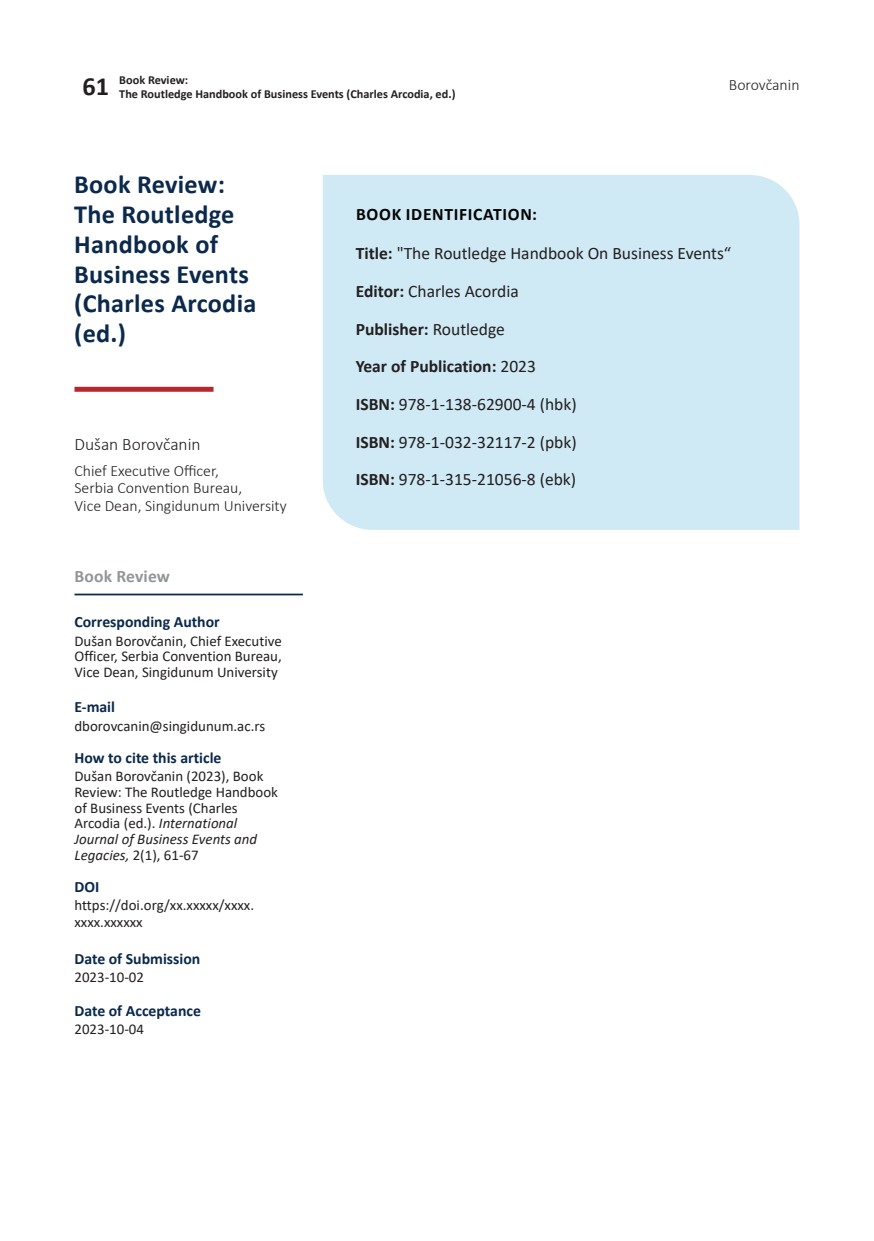
<style>
.page{position:relative;width:874px;height:1241px;background:#fff}
.page>*{position:absolute;margin:0;border:0;box-sizing:border-box;transform-origin:0 0}
.t1{font:700 26.25px/29.8px "Calibri";letter-spacing:.01em;color:#0b294b}
.t2{font:17.5px/37.6px "Calibri";color:#231f20}
.t3{font:700 17.5px "Calibri";letter-spacing:.04em;color:#040503}
.t4{font:300 17.5px "Calibri";color:#231f20}
.t5{font:700 17.5px "Calibri";letter-spacing:.01em;color:#939598}
.t6{font:300 15.75px/17.5px "Calibri";color:#231f20}
.t7{font:700 15.75px "Calibri";color:#0a294b}
.t8{font:14.88px/15.8px "Calibri";color:#231f20}
.t9{font:700 12.25px/14px "Calibri";color:#231f20}
.s1{font-size:26.25px}
.s2{font-style:italic}
.s3{font-weight:700}
</style>
<div class="page">
<div style="left:322px;top:175px;width:477px;height:355px;background:#cfe9f5"></div>
<div style="left:74px;top:387px;width:139px;height:5px;background:#b6272f"></div>
<hr style="left:74px;top:593px;width:229px;height:2px;background:#0a294b">
<p class="t9" style="left:119px;top:74px;width:337px;text-indent:-37px"><span class="s1">61</span> Book Review:<br>The Routledge Handbook of Business Events (Charles Arcodia, ed.)</p>
<p class="t6" style="left:728px;top:77px;width:72px">Borovčanin</p>
<h1 class="t1" style="left:74px;top:172px;width:183px">Book Review:<br>The Routledge<br>Handbook of<br>Business Events (Charles Arcodia (ed.)</h1>
<p class="t4" style="left:74px;top:436px;width:128px">Dušan Borovčanin</p>
<p class="t6" style="left:74px;top:463px;width:214px">Chief Executive Officer,<br>Serbia Convention Bureau,<br>Vice Dean, Singidunum University</p>
<p class="t5" style="left:74px;top:569px;width:97px">Book Review</p>
<p class="t7" style="left:74px;top:615px;width:147px">Corresponding Author</p>
<p class="t8" style="left:74px;top:634px;width:209px;text-align:justify">Dušan Borovčanin, Chief Executive Officer, Serbia Convention Bureau, Vice Dean, Singidunum University</p>
<p class="t7" style="left:74px;top:700px;width:42px">E-mail</p>
<p class="t8" style="left:74px;top:719px;width:192px">dborovcanin@singidunum.ac.rs</p>
<p class="t7" style="left:74px;top:751px;width:148px">How to cite this article</p>
<p class="t8" style="left:74px;top:769px;width:205px">Dušan Borovčanin (2023), Book<br>Review: The Routledge Handbook of Business Events (Charles<br>Arcodia (ed.). <span class="s2">International<br>Journal of Business Events and<br>Legacies,</span> 2(1), 61-67</p>
<p class="t7" style="left:74px;top:880px;width:26px">DOI</p>
<p class="t8" style="left:74px;top:898px;width:181px;line-height:17px">https://doi.org/xx.xxxxx/xxxx. xxxx.xxxxxx</p>
<p class="t7" style="left:74px;top:951px;width:127px">Date of Submission</p>
<p class="t8" style="left:74px;top:970px;width:71px">2023-10-02</p>
<p class="t7" style="left:74px;top:1003px;width:128px">Date of Acceptance</p>
<p class="t8" style="left:74px;top:1022px;width:71px">2023-10-04</p>
<p class="t3" style="left:356px;top:207px;width:182px">BOOK IDENTIFICATION:</p>
<p class="t2" style="left:355px;top:236px;width:376px"><span class="s3">Title:</span> "The Routledge Handbook On Business Events“<br><span class="s3">Editor:</span> Charles Acordia<br><span class="s3">Publisher:</span> Routledge<br><span class="s3">Year of Publication:</span> 2023<br><span class="s3">ISBN:</span> 978-1-138-62900-4 (hbk)<br><span class="s3">ISBN:</span> 978-1-032-32117-2 (pbk)<br><span class="s3">ISBN:</span> 978-1-315-21056-8 (ebk)</p>
</div>
